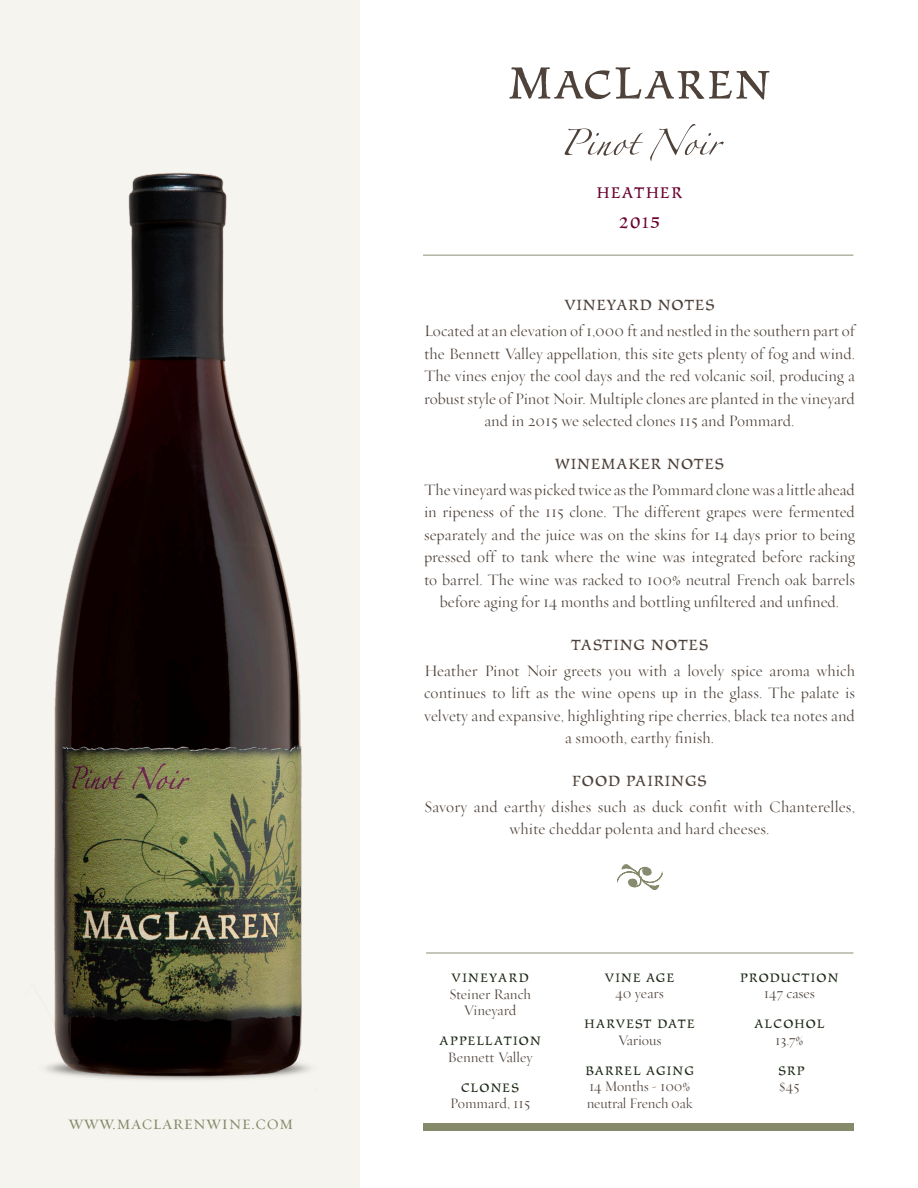
<style>
.page{position:relative;width:918px;height:1188px;background:#fff}
.page>*{position:absolute;margin:0;border:0;box-sizing:border-box;transform-origin:0 0}
.t1{font:58.5px "Linotype Zapfino One";color:#4e423a}
.t2{font:19.5px "Requiem Display HTF Small Caps";letter-spacing:.02em;color:#87896b}
.t3{font:18px/30px "Amigo";letter-spacing:.08em;color:#690130;text-align:center}
.t4{font:17.25px "Amigo";letter-spacing:.05em;color:#4e423a}
.t5{font:16.5px/22.5px "Requiem Fine HTF Roman";color:#4e423a;text-align:center}
.t6{font:15px/16.5px "Requiem Fine HTF Roman";color:#4e423a;text-align:center}
.t7{font:14.25px "Amigo";letter-spacing:.08em;color:#1f2b18}
.t8{font:14.25px "Amigo";letter-spacing:.1em;color:#1f2b18}
</style>
<div class="page">
<div style="left:0;top:0;width:360px;height:1188px;background:#f6f4ef"></div>
<hr style="left:423px;top:255px;width:430px;height:1px;background:#888f73">
<img style="left:46px;top:172px;width:264px;height:908px">
<svg style="left:509px;top:67px;width:261px;height:33px"></svg>
<div style="left:423px;top:1124px;width:430px;height:7px;background:#87896b"></div>
<svg style="left:617px;top:864px;width:45px;height:26px"></svg>
<hr style="left:426px;top:953px;width:427px;height:1px;background:#888f73">
<p class="t2" style="left:69px;top:1111px;width:226px">www.maclarenwine.com</p>
<p class="t1" style="left:559px;top:100px;width:163px">Pinot Noir</p>
<p class="t3" style="left:597px;top:178px;width:87px">HEATHER<br>2015</p>
<p class="t4" style="left:564px;top:296px;width:152px">VINEYARD NOTES</p>
<p class="t5" style="left:424px;top:320px;width:432px">Located at an elevation of 1,000 ft and nestled in the southern part of the Bennett Valley appellation, this site gets plenty of fog and wind.<br>The vines enjoy the cool days and the red volcanic soil, producing a robust style of Pinot Noir. Multiple clones are planted in the vineyard and in 2015 we selected clones 115 and Pommard.</p>
<p class="t4" style="left:555px;top:455px;width:171px">WINEMAKER NOTES</p>
<p class="t5" style="left:424px;top:479px;width:432px">The vineyard was picked twice as the Pommard clone was a little ahead in ripeness of the 115 clone. The different grapes were fermented separately and the juice was on the skins for 14 days prior to being pressed off to tank where the wine was integrated before racking to barrel. The wine was racked to 100% neutral French oak barrels before aging for 14 months and bottling unfiltered and unfined.</p>
<p class="t4" style="left:571px;top:636px;width:139px">TASTING NOTES</p>
<p class="t5" style="left:424px;top:660px;width:432px">Heather Pinot Noir greets you with a lovely spice aroma which continues to lift as the wine opens up in the glass. The palate is velvety and expansive, highlighting ripe cherries, black tea notes and a smooth, earthy finish.</p>
<p class="t4" style="left:572px;top:772px;width:136px">FOOD PAIRINGS</p>
<p class="t5" style="left:424px;top:796px;width:432px">Savory and earthy dishes such as duck confit with Chanterelles, white cheddar polenta and hard cheeses.</p>
<p class="t8" style="left:452px;top:971px;width:79px">VINEYARD</p>
<p class="t6" style="left:449px;top:986px;width:84px">Steiner Ranch<br>Vineyard</p>
<p class="t7" style="left:439px;top:1034px;width:103px">APPELLATION</p>
<p class="t6" style="left:448px;top:1049px;width:87px">Bennett Valley</p>
<p class="t7" style="left:461px;top:1080px;width:59px">CLONES</p>
<p class="t6" style="left:450px;top:1096px;width:82px">Pommard, 115</p>
<p class="t7" style="left:605px;top:970px;width:71px">VINE AGE</p>
<p class="t6" style="left:616px;top:986px;width:50px">40 years</p>
<p class="t7" style="left:585px;top:1017px;width:112px">HARVEST DATE</p>
<p class="t6" style="left:618px;top:1032px;width:45px">Various</p>
<p class="t7" style="left:585px;top:1063px;width:110px">BARREL AGING</p>
<p class="t6" style="left:587px;top:1079px;width:107px;text-align:left">14 Months - 100% neutral French 0ak</p>
<p class="t7" style="left:740px;top:970px;width:100px">PRODUCTION</p>
<p class="t6" style="left:764px;top:986px;width:53px">147 cases</p>
<p class="t7" style="left:754px;top:1017px;width:72px">ALCOHOL</p>
<p class="t6" style="left:775px;top:1032px;width:30px">13.7%</p>
<p class="t7" style="left:779px;top:1063px;width:28px">SRP</p>
<p class="t6" style="left:779px;top:1079px;width:22px">$45</p>
</div>
